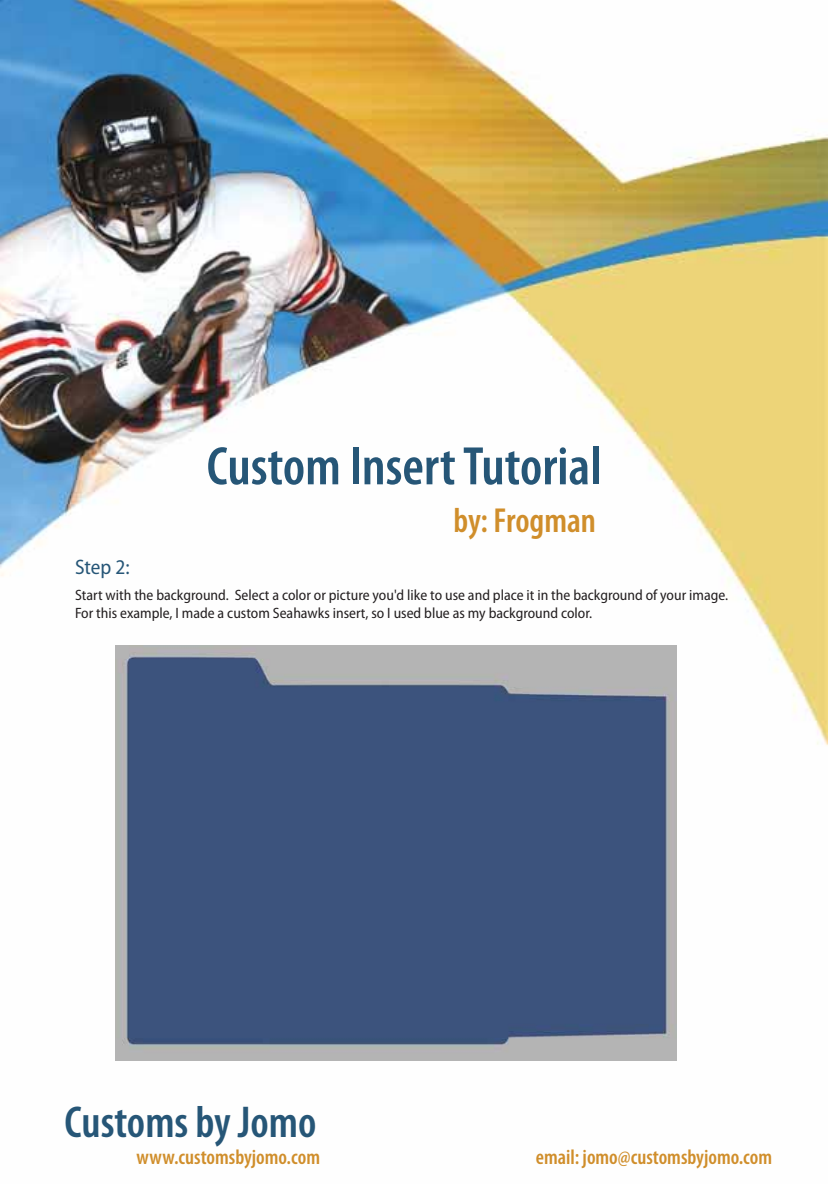
<style>
.page{position:relative;width:828px;height:1184px;background:#fff}
.page>*{position:absolute;margin:0;border:0;box-sizing:border-box;transform-origin:0 0}
.t1{font:600 condensed 54.6px "Myriad Pro";color:#265677}
.t2{font:600 condensed 44.85px "Myriad Pro";color:#265677}
.t3{font:600 condensed 34.8px "Myriad Pro";color:#d08e2b}
.t4{font:600 condensed 21px "Myriad Pro";color:#d08e2b}
.t5{font:semi-condensed 21px "Myriad Pro";color:#265677}
.t6{font:semi-condensed 15px/18px "Myriad Pro";color:#231f20}
</style>
<div class="page">
<img style="left:0;top:0;width:828px;height:1061px">
<img style="left:116px;top:645px;width:560px;height:415px">
<p class="t1" style="left:207px;top:433px;width:396px">Custom Insert Tutorial</p>
<p class="t3" style="left:454px;top:499px;width:144px">by: Frogman</p>
<p class="t5" style="left:75px;top:559px;width:56px">Step 2:</p>
<p class="t6" style="left:75px;top:587px;width:655px">Start with the background. Select a color or picture you'd like to use and place it in the background of your image.<br>For this example, I made a custom Seahawks insert, so I used blue as my background color.</p>
<p class="t2" style="left:65px;top:1095px;width:253px">Customs by Jomo</p>
<p class="t4" style="left:137px;top:1144px;width:185px">www.customsbyjomo.com</p>
<p class="t4" style="left:536px;top:1144px;width:238px">email: jomo@customsbyjomo.com</p>
</div>
